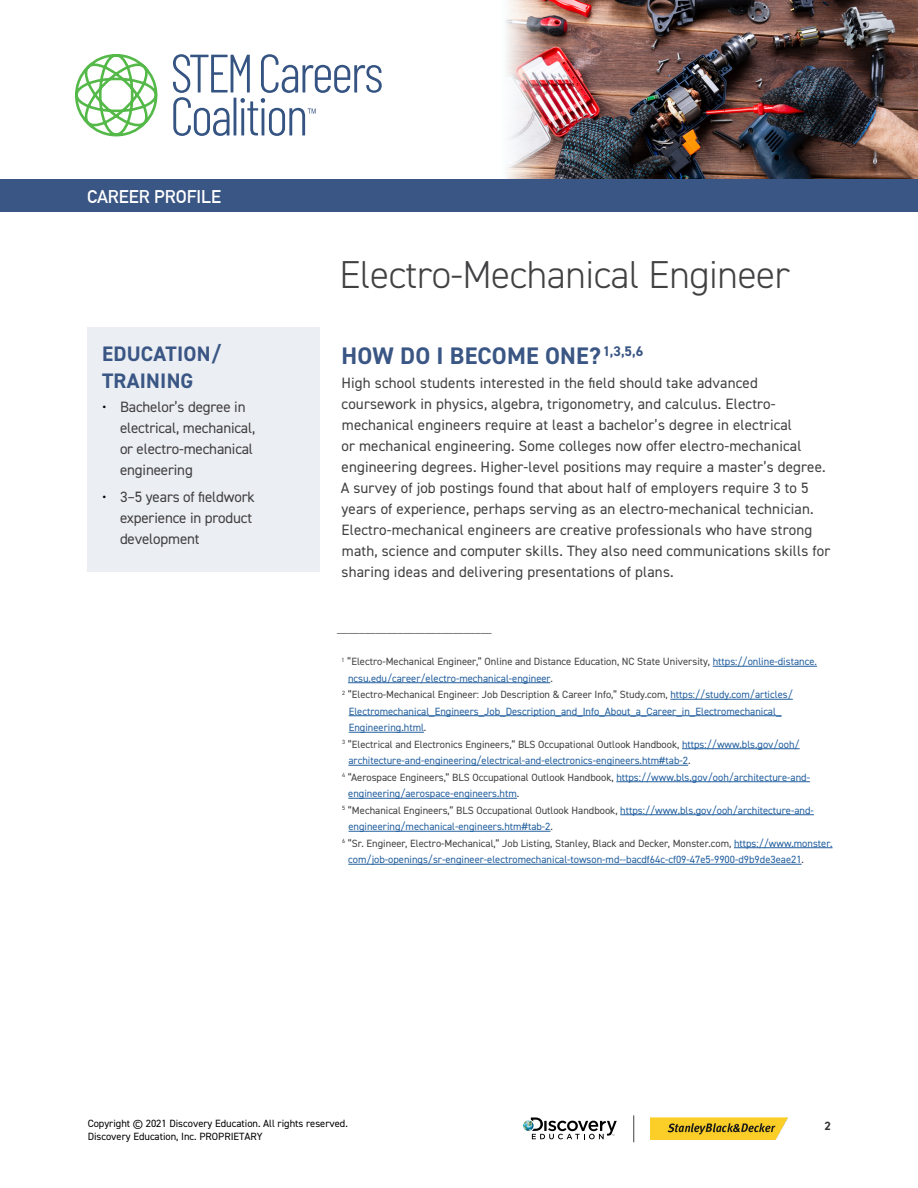
<style>
.page{position:relative;width:918px;height:1188px;background:#fff}
.page>*{position:absolute;margin:0;border:0;box-sizing:border-box;transform-origin:0 0}
.t1{font:300 39px "DIN2014";letter-spacing:-.01em;color:#414042}
.t2{font:700 24px "DIN2014";letter-spacing:.01em;color:#3a5684}
.t3{font:700 21px/27px "DIN2014";letter-spacing:.01em;color:#3a5684}
.t4{font:700 18px "DIN Alternate";color:#fff}
.t5{font:15px/21px "DIN2014";letter-spacing:.01em;color:#414042}
.t6{font:15px/21px "DIN2014";letter-spacing:-.01em;color:#414042}
.t7{font:700 12px "DIN2014";color:#343333}
.t8{font:10.5px "DIN2014";color:#414042}
.t9{font:10.5px "DIN2014";color:#215e9e}
.t10{font:10.5px/12.6px "DIN2014";color:#000}
.s1{color:#000}
.s2{color:#215e9e}
.s3{color:#414042}
</style>
<div class="page">
<img style="left:545px;top:0;width:372px;height:179px">
<img style="left:505px;top:0;width:40px;height:179px">
<div style="left:0;top:179px;width:918px;height:33px;background:#3a5684"></div>
<svg style="left:173px;top:54px;width:209px;height:82px"></svg>
<svg style="left:75px;top:54px;width:83px;height:82px"></svg>
<svg style="left:523px;top:1118px;width:94px;height:21px"></svg>
<svg style="left:633px;top:1115px;width:1px;height:27px"></svg>
<img style="left:651px;top:1118px;width:137px;height:21px">
<hr style="left:713px;top:666px;width:104px;height:1px;background:#215e9e">
<hr style="left:348px;top:682px;width:202px;height:1px;background:#215e9e">
<hr style="left:670px;top:699px;width:123px;height:1px;background:#215e9e">
<hr style="left:349px;top:715px;width:433px;height:1px;background:#215e9e">
<hr style="left:349px;top:732px;width:75px;height:1px;background:#215e9e">
<hr style="left:682px;top:748px;width:118px;height:1px;background:#215e9e">
<hr style="left:348px;top:765px;width:340px;height:1px;background:#215e9e">
<hr style="left:616px;top:781px;width:194px;height:1px;background:#215e9e">
<hr style="left:348px;top:798px;width:169px;height:1px;background:#215e9e">
<hr style="left:620px;top:814px;width:194px;height:1px;background:#215e9e">
<hr style="left:349px;top:831px;width:202px;height:1px;background:#215e9e">
<hr style="left:734px;top:847px;width:99px;height:1px;background:#215e9e">
<hr style="left:348px;top:864px;width:454px;height:1px;background:#215e9e">
<div style="left:87px;top:327px;width:233px;height:244px;background:#ebeef3"></div>
<p class="t4" style="left:87px;top:183px;width:136px">CAREER PROFILE</p>
<h3 class="t3" style="left:102px;top:340px;width:120px">EDUCATION/<br>TRAINING</h3>
<p class="t6" style="left:120px;top:396px;width:137px;text-indent:-18px"><span class="s1">•</span> Bachelor’s degree in electrical, mechanical, or electro-mechanical engineering</p>
<p class="t6" style="left:120px;top:486px;width:136px;text-indent:-18px"><span class="s1">•</span> 3–5 years of fieldwork experience in product development</p>
<h1 class="t1" style="left:339px;top:251px;width:452px">Electro-Mechanical Engineer</h1>
<h2 class="t2" style="left:341px;top:339px;width:303px">HOW DO I BECOME ONE? <sup>1,3,5,6</sup></h2>
<p class="t5" style="left:341px;top:372px;width:491px">High school students interested in the field should take advanced coursework in physics, algebra, trigonometry, and calculus. Electro&shy;mechanical engineers require at least a bachelor’s degree in electrical<br>or mechanical engineering. Some colleges now offer electro-mechanical engineering degrees. Higher-level positions may require a master’s degree.<br>A survey of job postings found that about half of employers require 3 to 5 years of experience, perhaps serving as an electro-mechanical technician.<br>Electro-mechanical engineers are creative professionals who have strong math, science and computer skills. They also need communications skills for sharing ideas and delivering presentations of plans.</p>
<p class="t8" style="left:337px;top:622px;width:156px">____________________________</p>
<p class="t8" style="left:342px;top:655px;width:477px"><sup>1</sup> “Electro-Mechanical Engineer,” Online and Distance Education, NC State University, <span class="s2">https://online-distance.</span></p>
<p class="t9" style="left:348px;top:672px;width:206px">ncsu.edu/career/electro-mechanical-engineer<span class="s3">.</span></p>
<p class="t8" style="left:342px;top:688px;width:452px"><sup>2</sup> “Electro-Mechanical Engineer: Job Description &amp; Career Info,” Study.com, <span class="s2">https://study.com/articles/</span></p>
<p class="t9" style="left:349px;top:705px;width:434px">Electromechanical_Engineers_Job_Description_and_Info_About_a_Career_in_Electromechanical_</p>
<p class="t9" style="left:349px;top:721px;width:79px">Engineering.html<span class="s3">.</span></p>
<p class="t8" style="left:342px;top:738px;width:459px"><sup>3</sup> “Electrical and Electronics Engineers,” BLS Occupational Outlook Handbook, <span class="s2">https://www.bls.gov/ooh/</span></p>
<p class="t9" style="left:348px;top:754px;width:344px">architecture-and-engineering/electrical-and-electronics-engineers.htm#tab-2<span class="s3">.</span></p>
<p class="t8" style="left:342px;top:771px;width:469px"><sup>4</sup> “Aerospace Engineers,” BLS Occupational Outlook Handbook, <span class="s2">https://www.bls.gov/ooh/architecture-and-</span></p>
<p class="t9" style="left:348px;top:787px;width:173px">engineering/aerospace-engineers.htm<span class="s3">.</span></p>
<p class="t8" style="left:342px;top:804px;width:473px"><sup>5</sup> “Mechanical Engineers,” BLS Occupational Outlook Handbook, <span class="s2">https://www.bls.gov/ooh/architecture-and-</span></p>
<p class="t9" style="left:349px;top:820px;width:206px">engineering/mechanical-engineers.htm#tab-2<span class="s3">.</span></p>
<p class="t8" style="left:342px;top:837px;width:492px"><sup>6</sup> “Sr. Engineer, Electro-Mechanical,” Job Listing, Stanley, Black and Decker, Monster.com, <span class="s2">https://www.monster.</span></p>
<p class="t9" style="left:348px;top:853px;width:457px">com/job-openings/sr-engineer-electromechanical-towson-md--bacdf64c-cf09-47e5-9900-d9b9de3eae21<span class="s3">.</span></p>
<p class="t10" style="left:88px;top:1117px;width:262px">Copyright © 2021 Discovery Education. All rights reserved.<br>Discovery Education, Inc. PROPRIETARY</p>
<p class="t7" style="left:825px;top:1118px;width:8px">2</p>
</div>
